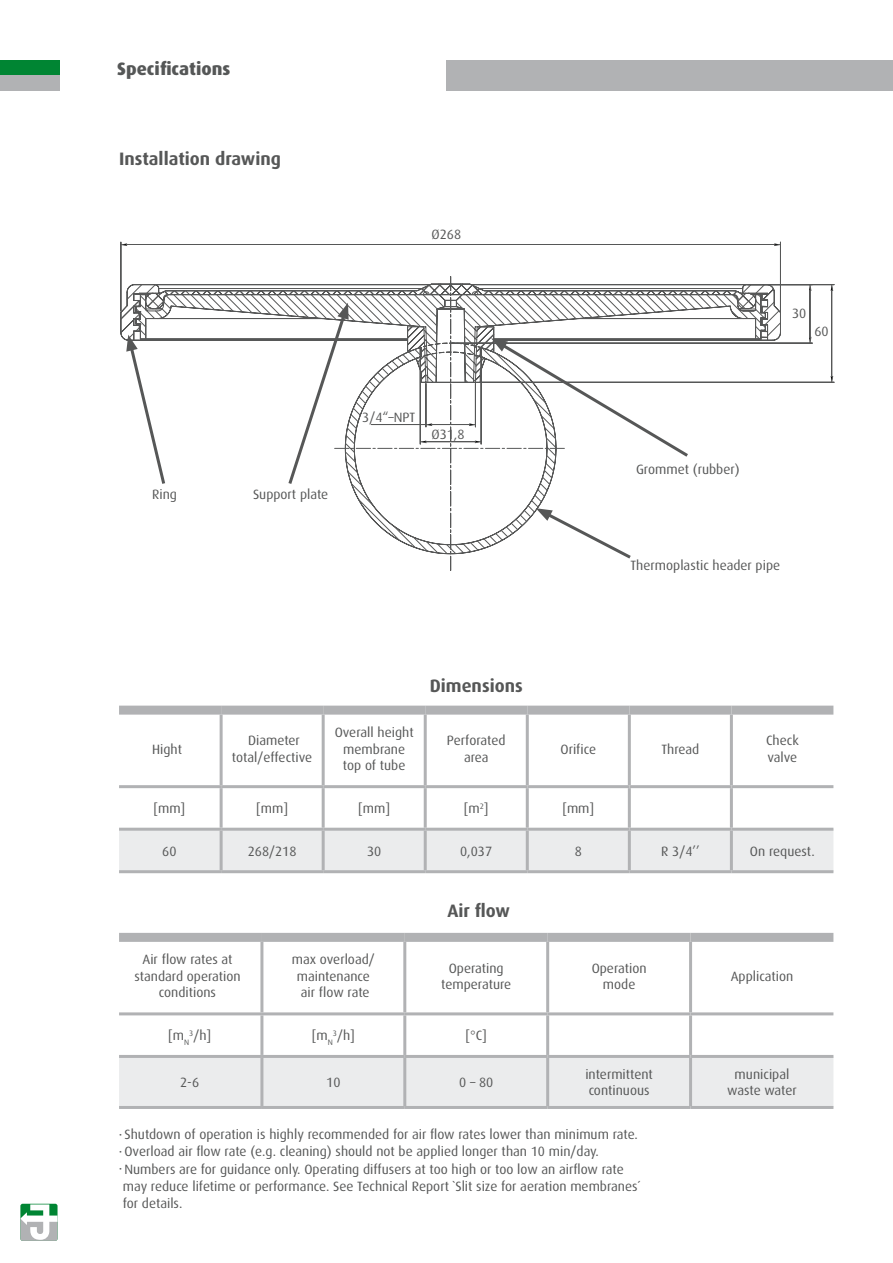
<style>
.page{position:relative;width:893px;height:1263px;background:#fff}
.page>*{position:absolute;margin:0;border:0;box-sizing:border-box;transform-origin:0 0}
.t1{font:700 18px "Dax Pro";color:#565757}
.t2{font:800 18px "Dax Pro";color:#555757}
.t3{font:13.5px/16.5px "Dax Pro";color:#565757;text-align:center}
.s1{font-size:9px}
</style>
<div class="page">
<div style="left:446px;top:60px;width:447px;height:30px;background:#b1b2b4"></div>
<svg style="left:119px;top:1015px;width:714px;height:91px"></svg>
<div style="left:119px;top:933px;width:143px;height:9px;background:#b1b2b4"></div>
<div style="left:262px;top:933px;width:143px;height:9px;background:#b1b2b4"></div>
<div style="left:405px;top:933px;width:143px;height:9px;background:#b1b2b4"></div>
<div style="left:548px;top:933px;width:143px;height:9px;background:#b1b2b4"></div>
<div style="left:691px;top:933px;width:142px;height:9px;background:#b1b2b4"></div>
<hr style="left:260px;top:942px;width:3px;height:70px;background:#b1b2b4">
<hr style="left:403px;top:942px;width:3px;height:70px;background:#b1b2b4">
<hr style="left:546px;top:942px;width:3px;height:70px;background:#b1b2b4">
<hr style="left:689px;top:942px;width:3px;height:70px;background:#b1b2b4">
<hr style="left:119px;top:1012px;width:143px;height:3px;background:#b1b2b4">
<hr style="left:262px;top:1012px;width:143px;height:3px;background:#b1b2b4">
<hr style="left:405px;top:1012px;width:143px;height:3px;background:#b1b2b4">
<hr style="left:403px;top:1015px;width:3px;height:40px;background:#b1b2b4">
<hr style="left:548px;top:1012px;width:143px;height:3px;background:#b1b2b4">
<hr style="left:546px;top:1015px;width:3px;height:40px;background:#b1b2b4">
<hr style="left:691px;top:1012px;width:142px;height:3px;background:#b1b2b4">
<hr style="left:689px;top:1015px;width:3px;height:40px;background:#b1b2b4">
<hr style="left:119px;top:1055px;width:143px;height:3px;background:#b1b2b4">
<hr style="left:262px;top:1055px;width:143px;height:3px;background:#b1b2b4">
<hr style="left:405px;top:1055px;width:143px;height:3px;background:#b1b2b4">
<hr style="left:403px;top:1058px;width:3px;height:48px;background:#b1b2b4">
<hr style="left:548px;top:1055px;width:143px;height:3px;background:#b1b2b4">
<hr style="left:546px;top:1058px;width:3px;height:48px;background:#b1b2b4">
<hr style="left:691px;top:1055px;width:142px;height:3px;background:#b1b2b4">
<hr style="left:689px;top:1058px;width:3px;height:48px;background:#b1b2b4">
<hr style="left:119px;top:1106px;width:143px;height:3px;background:#b1b2b4">
<hr style="left:262px;top:1106px;width:143px;height:3px;background:#b1b2b4">
<hr style="left:405px;top:1106px;width:143px;height:3px;background:#b1b2b4">
<hr style="left:548px;top:1106px;width:143px;height:3px;background:#b1b2b4">
<hr style="left:691px;top:1106px;width:142px;height:3px;background:#b1b2b4">
<hr style="left:260px;top:1015px;width:3px;height:40px;background:#b1b2b4">
<hr style="left:260px;top:1058px;width:3px;height:48px;background:#b1b2b4">
<div style="left:0;top:60px;width:60px;height:15px;background:#008533"></div>
<svg style="left:219px;top:715px;width:409px;height:70px"></svg>
<svg style="left:119px;top:788px;width:714px;height:82px"></svg>
<div style="left:119px;top:706px;width:102px;height:9px;background:#b1b2b4"></div>
<div style="left:221px;top:706px;width:102px;height:9px;background:#b1b2b4"></div>
<div style="left:323px;top:706px;width:102px;height:9px;background:#b1b2b4"></div>
<div style="left:425px;top:706px;width:102px;height:9px;background:#b1b2b4"></div>
<div style="left:527px;top:706px;width:102px;height:9px;background:#b1b2b4"></div>
<div style="left:629px;top:706px;width:102px;height:9px;background:#b1b2b4"></div>
<div style="left:731px;top:706px;width:102px;height:9px;background:#b1b2b4"></div>
<hr style="left:220px;top:715px;width:3px;height:70px;background:#b1b2b4">
<hr style="left:322px;top:715px;width:3px;height:70px;background:#b1b2b4">
<hr style="left:424px;top:715px;width:3px;height:70px;background:#b1b2b4">
<hr style="left:526px;top:715px;width:3px;height:70px;background:#b1b2b4">
<hr style="left:628px;top:715px;width:3px;height:70px;background:#b1b2b4">
<hr style="left:730px;top:715px;width:3px;height:70px;background:#b1b2b4">
<hr style="left:119px;top:785px;width:102px;height:3px;background:#b1b2b4">
<hr style="left:221px;top:785px;width:102px;height:3px;background:#b1b2b4">
<hr style="left:323px;top:785px;width:102px;height:3px;background:#b1b2b4">
<hr style="left:322px;top:788px;width:3px;height:40px;background:#b1b2b4">
<hr style="left:425px;top:785px;width:102px;height:3px;background:#b1b2b4">
<hr style="left:424px;top:788px;width:3px;height:40px;background:#b1b2b4">
<hr style="left:527px;top:785px;width:102px;height:3px;background:#b1b2b4">
<hr style="left:526px;top:788px;width:3px;height:40px;background:#b1b2b4">
<hr style="left:629px;top:785px;width:102px;height:3px;background:#b1b2b4">
<hr style="left:628px;top:788px;width:3px;height:40px;background:#b1b2b4">
<hr style="left:731px;top:785px;width:102px;height:3px;background:#b1b2b4">
<hr style="left:730px;top:788px;width:3px;height:40px;background:#b1b2b4">
<hr style="left:119px;top:828px;width:102px;height:3px;background:#b1b2b4">
<hr style="left:221px;top:828px;width:102px;height:3px;background:#b1b2b4">
<hr style="left:323px;top:828px;width:102px;height:3px;background:#b1b2b4">
<hr style="left:322px;top:831px;width:3px;height:39px;background:#b1b2b4">
<hr style="left:425px;top:828px;width:102px;height:3px;background:#b1b2b4">
<hr style="left:424px;top:831px;width:3px;height:39px;background:#b1b2b4">
<hr style="left:527px;top:828px;width:102px;height:3px;background:#b1b2b4">
<hr style="left:526px;top:831px;width:3px;height:39px;background:#b1b2b4">
<hr style="left:629px;top:828px;width:102px;height:3px;background:#b1b2b4">
<hr style="left:628px;top:831px;width:3px;height:39px;background:#b1b2b4">
<hr style="left:731px;top:828px;width:102px;height:3px;background:#b1b2b4">
<hr style="left:730px;top:831px;width:3px;height:39px;background:#b1b2b4">
<hr style="left:119px;top:870px;width:102px;height:3px;background:#b1b2b4">
<hr style="left:221px;top:870px;width:102px;height:3px;background:#b1b2b4">
<hr style="left:323px;top:870px;width:102px;height:3px;background:#b1b2b4">
<hr style="left:425px;top:870px;width:102px;height:3px;background:#b1b2b4">
<hr style="left:527px;top:870px;width:102px;height:3px;background:#b1b2b4">
<hr style="left:629px;top:870px;width:102px;height:3px;background:#b1b2b4">
<hr style="left:731px;top:870px;width:102px;height:3px;background:#b1b2b4">
<hr style="left:220px;top:788px;width:3px;height:40px;background:#b1b2b4">
<hr style="left:220px;top:831px;width:3px;height:39px;background:#b1b2b4">
<hr style="left:121px;top:242px;width:1px;height:69px;background:#565757">
<hr style="left:780px;top:242px;width:1px;height:69px;background:#565757">
<hr style="left:127px;top:244px;width:648px;height:1px;background:#565757">
<svg style="left:120px;top:243px;width:7px;height:3px"></svg>
<svg style="left:774px;top:243px;width:6px;height:3px"></svg>
<hr style="left:482px;top:382px;width:352px;height:1px;background:#565757">
<hr style="left:748px;top:284px;width:86px;height:1px;background:#565757">
<hr style="left:831px;top:290px;width:1px;height:86px;background:#565757">
<svg style="left:830px;top:376px;width:3px;height:6px"></svg>
<svg style="left:830px;top:285px;width:3px;height:6px"></svg>
<hr style="left:452px;top:343px;width:360px;height:1px;background:#565757">
<hr style="left:810px;top:290px;width:1px;height:47px;background:#565757">
<svg style="left:808px;top:285px;width:4px;height:6px"></svg>
<svg style="left:808px;top:337px;width:4px;height:6px"></svg>
<svg style="left:120px;top:276px;width:662px;height:294px"></svg>
<div style="left:0;top:75px;width:60px;height:15px;background:#b1b2b4"></div>
<svg style="left:20px;top:1204px;width:38px;height:37px"></svg>
<h1 class="t2" style="left:117px;top:57px;width:115px">Specifications</h1>
<h1 class="t1" style="left:119px;top:148px;width:164px">Installation drawing</h1>
<p class="t3" style="left:432px;top:225px;width:31px">Ø268</p>
<p class="t3" style="left:152px;top:486px;width:26px">Ring</p>
<p class="t3" style="left:253px;top:486px;width:77px">Support plate</p>
<p class="t3" style="left:362px;top:408px;width:55px">3/4“–NPT</p>
<p class="t3" style="left:432px;top:426px;width:34px">Ø31,8</p>
<h1 class="t1" style="left:430px;top:674px;width:95px">Dimensions</h1>
<p class="t3" style="left:792px;top:304px;width:16px">30</p>
<p class="t3" style="left:814px;top:323px;width:16px">60</p>
<p class="t3" style="left:636px;top:460px;width:105px">Grommet (rubber)</p>
<p class="t3" style="left:631px;top:556px;width:151px">Thermoplastic header pipe</p>
<p class="t3" style="left:152px;top:740px;width:31px">Hight</p>
<p class="t3" style="left:232px;top:732px;width:82px">Diameter total/effective</p>
<p class="t3" style="left:335px;top:724px;width:81px">Overall height membrane top of tube</p>
<p class="t3" style="left:447px;top:732px;width:60px">Perforated area</p>
<p class="t3" style="left:561px;top:740px;width:37px">Orifice</p>
<p class="t3" style="left:661px;top:740px;width:39px">Thread</p>
<p class="t3" style="left:766px;top:732px;width:34px;text-align:left">Check valve</p>
<p class="t3" style="left:153px;top:800px;width:33px">[mm]</p>
<p class="t3" style="left:256px;top:800px;width:33px">[mm]</p>
<p class="t3" style="left:358px;top:800px;width:33px">[mm]</p>
<p class="t3" style="left:464px;top:800px;width:26px">[m<sup>2</sup>]</p>
<p class="t3" style="left:562px;top:800px;width:33px">[mm]</p>
<p class="t3" style="left:162px;top:842px;width:16px">60</p>
<p class="t3" style="left:248px;top:842px;width:50px">268/218</p>
<p class="t3" style="left:367px;top:842px;width:16px">30</p>
<p class="t3" style="left:460px;top:842px;width:33px">0,037</p>
<p class="t3" style="left:575px;top:842px;width:9px">8</p>
<p class="t3" style="left:661px;top:842px;width:40px">R 3/4’’</p>
<p class="t3" style="left:750px;top:842px;width:66px">On request.</p>
<h1 class="t1" style="left:447px;top:899px;width:64px">Air flow</h1>
<p class="t3" style="left:134px;top:951px;width:108px">Air flow rates at standard operation conditions</p>
<p class="t3" style="left:292px;top:951px;width:84px">max overload/ maintenance air flow rate</p>
<p class="t3" style="left:441px;top:959px;width:72px">Operating temperature</p>
<p class="t3" style="left:592px;top:959px;width:56px">Operation mode</p>
<p class="t3" style="left:731px;top:967px;width:64px">Application</p>
<p class="t3" style="left:168px;top:1027px;width:44px">[m<sub>N</sub><sup>3</sup>/h]</p>
<p class="t3" style="left:312px;top:1027px;width:44px">[m<sub>N</sub><sup>3</sup>/h]</p>
<p class="t3" style="left:466px;top:1027px;width:23px">[°C]</p>
<p class="t3" style="left:180px;top:1074px;width:21px">2-6</p>
<p class="t3" style="left:326px;top:1074px;width:16px">10</p>
<p class="t3" style="left:459px;top:1074px;width:36px">0 – 80</p>
<p class="t3" style="left:585px;top:1065px;width:69px;text-align:left">intermittent continuous</p>
<p class="t3" style="left:727px;top:1065px;width:71px">municipal waste water</p>
<p class="t3" style="left:119px;top:1126px;width:520px"><span class="s1">•</span> Shutdown of operation is highly recommended for air flow rates lower than minimum rate.</p>
<p class="t3" style="left:119px;top:1143px;width:481px"><span class="s1">•</span> Overload air flow rate (e.g. cleaning) should not be applied longer than 10 min/day.</p>
<p class="t3" style="left:119px;top:1160px;width:523px;line-height:17.2px;text-align:left"><span class="s1">•</span> Numbers are for guidance only. Operating diffusers at too high or too low an airflow rate may reduce lifetime or performance. See Technical Report `Slit size for aeration membranes´ for details.</p>
</div>
